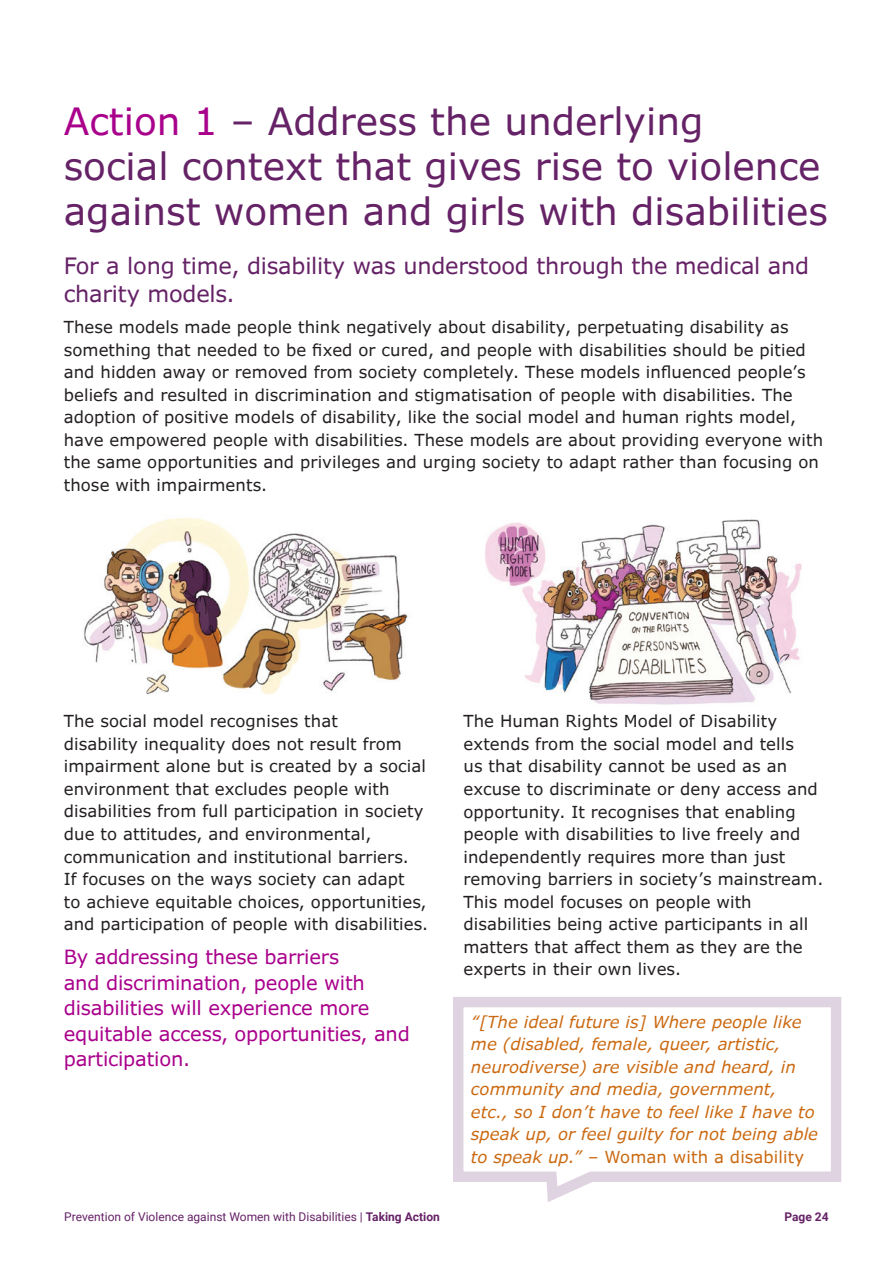
<style>
.page{position:relative;width:893px;height:1263px;background:#fff}
.page>*{position:absolute;margin:0;border:0;box-sizing:border-box;transform-origin:0 0}
.Heading_1{font:37.5px/45px "Verdana Pro";color:#652266}
.Introduction{font:22.5px/28.5px "Verdana Pro";letter-spacing:-.01em;color:#652266}
.Highlight{font:19.5px/25.5px "Verdana Pro";letter-spacing:-.01em;color:#a9008c}
.Body_copy{font:16.5px/22.5px "Verdana Pro";letter-spacing:.005em;color:#231f20}
.Body_copy-2{font:italic 16.5px/22.5px "Verdana Pro";letter-spacing:.005em;color:#cb6911}
.t1{font:12px "Roboto";color:#652266}
.t2{font:700 12px "Roboto";color:#652266}
.s1{color:#a9008c}
.s2{font-style:normal}
.s3{font-weight:700}
</style>
<div class="page">
<img style="left:84px;top:518px;width:324px;height:176px">
<img style="left:485px;top:519px;width:317px;height:186px">
<svg style="left:453px;top:997px;width:389px;height:205px"></svg>
<p class="Heading_1" style="left:64px;top:99px;width:766px"><span class="s1">Action 1</span> – Address the underlying<br>social context that gives rise to violence against women and girls with disabilities</p>
<p class="Introduction" style="left:64px;top:252px;width:747px">For a long time, disability was understood through the medical and charity models.</p>
<p class="Body_copy" style="left:64px;top:316px;width:761px">These models made people think negatively about disability, perpetuating disability as something that needed to be fixed or cured, and people with disabilities should be pitied and hidden away or removed from society completely. These models influenced people’s beliefs and resulted in discrimination and stigmatisation of people with disabilities. The adoption of positive models of disability, like the social model and human rights model, have empowered people with disabilities. These models are about providing everyone with the same opportunities and privileges and urging society to adapt rather than focusing on those with impairments.</p>
<p class="Body_copy" style="left:64px;top:710px;width:366px">The social model recognises that<br>disability inequality does not result from impairment alone but is created by a social environment that excludes people with disabilities from full participation in society due to attitudes, and environmental, communication and institutional barriers.<br>If focuses on the ways society can adapt<br>to achieve equitable choices, opportunities, and participation of people with disabilities.</p>
<p class="Highlight" style="left:64px;top:944px;width:348px">By addressing these barriers<br>and discrimination, people with disabilities will experience more equitable access, opportunities, and participation.</p>
<p class="Body_copy" style="left:463px;top:710px;width:361px">The Human Rights Model of Disability extends from the social model and tells<br>us that disability cannot be used as an excuse to discriminate or deny access and opportunity. It recognises that enabling people with disabilities to live freely and independently requires more than just removing barriers in society’s mainstream.<br>This model focuses on people with disabilities being active participants in all matters that affect them as they are the experts in their own lives.</p>
<p class="Body_copy-2" style="left:471px;top:1011px;width:349px">“[The ideal future is] Where people like me (disabled, female, queer, artistic, neurodiverse) are visible and heard, in community and media, government,<br>etc., so I don’t have to feel like I have to speak up, or feel guilty for not being able to speak up.” <span class="s2">– Woman with a disability</span></p>
<p class="t1" style="left:64px;top:1208px;width:377px">Prevention of Violence against Women with Disabilities | <span class="s3">Taking Action</span></p>
<p class="t2" style="left:784px;top:1208px;width:46px">Page 24</p>
</div>
